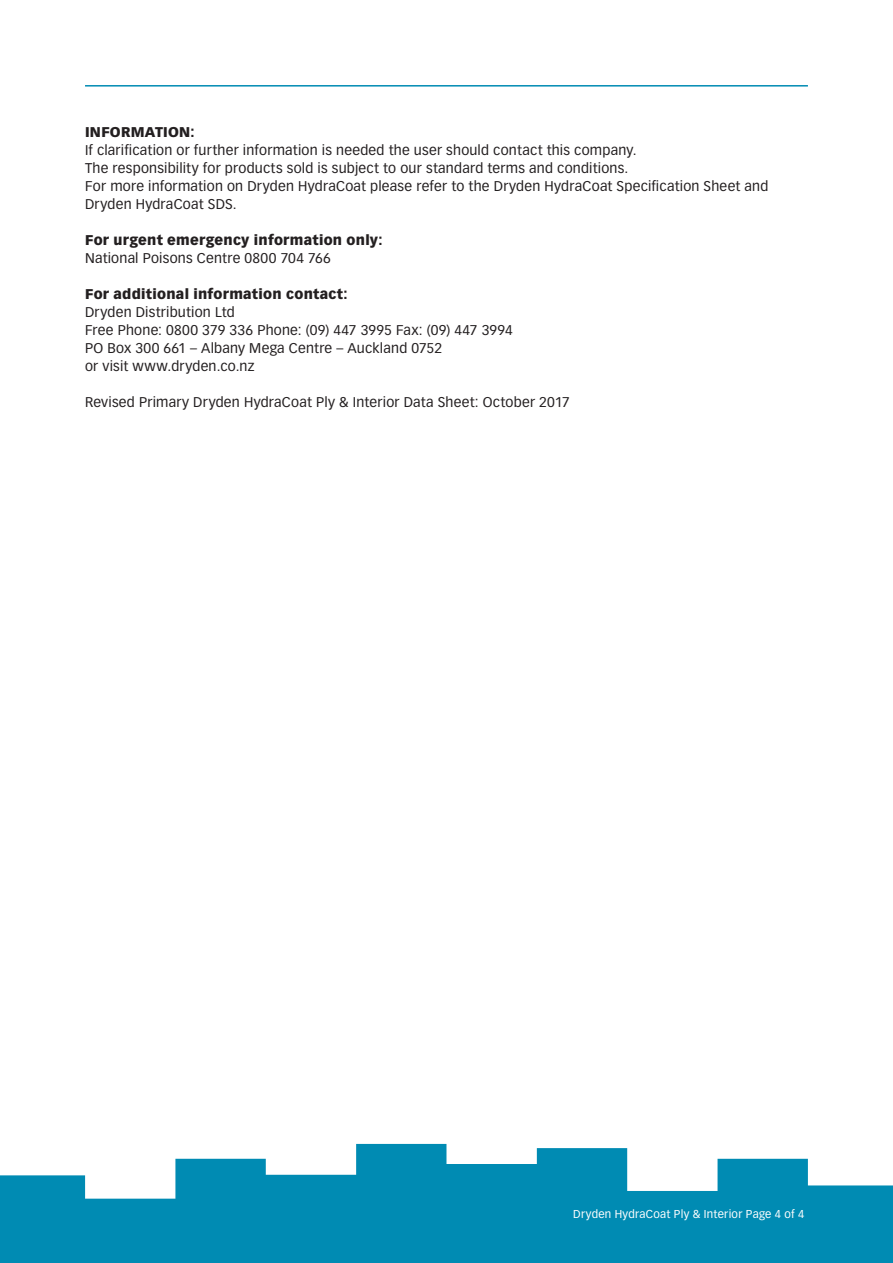
<style>
.page{position:relative;width:893px;height:1263px;background:#fff}
.page>*{position:absolute;margin:0;border:0;box-sizing:border-box;transform-origin:0 0}
.t1{font:13.8px/18px "Vectora LT Std";letter-spacing:.015em;color:#231f20}
.t2{font:900 13.8px "Vectora LT Std";letter-spacing:.02em;color:#231f20}
.t3{font:11.25px "Vectora LT Std";letter-spacing:.025em;color:#fff}
</style>
<div class="page">
<svg style="left:0;top:1144px;width:893px;height:119px;fill:#008bb3"></svg>
<hr style="left:85px;top:85px;width:723px;height:2px;background:#008bb3">
<p class="t2" style="left:85px;top:123px;width:111px">INFORMATION:</p>
<p class="t1" style="left:85px;top:141px;width:685px">If clarification or further information is needed the user should contact this company.<br>The responsibility for products sold is subject to our standard terms and conditions.<br>For more information on Dryden HydraCoat please refer to the Dryden HydraCoat Specification Sheet and Dryden HydraCoat SDS.</p>
<p class="t2" style="left:85px;top:231px;width:299px">For urgent emergency information only:</p>
<p class="t1" style="left:85px;top:249px;width:247px">National Poisons Centre 0800 704 766</p>
<p class="t2" style="left:85px;top:285px;width:264px">For additional information contact:</p>
<p class="t1" style="left:85px;top:303px;width:429px">Dryden Distribution Ltd<br>Free Phone: 0800 379 336 Phone: (09) 447 3995 Fax: (09) 447 3994<br>PO Box 300 661 – Albany Mega Centre – Auckland 0752<br>or visit www.dryden.co.nz</p>
<p class="t1" style="left:85px;top:393px;width:486px">Revised Primary Dryden HydraCoat Ply &amp; Interior Data Sheet: October 2017</p>
<p class="t3" style="left:573px;top:1207px;width:233px">Dryden HydraCoat Ply &amp; Interior Page 4 of 4</p>
</div>
